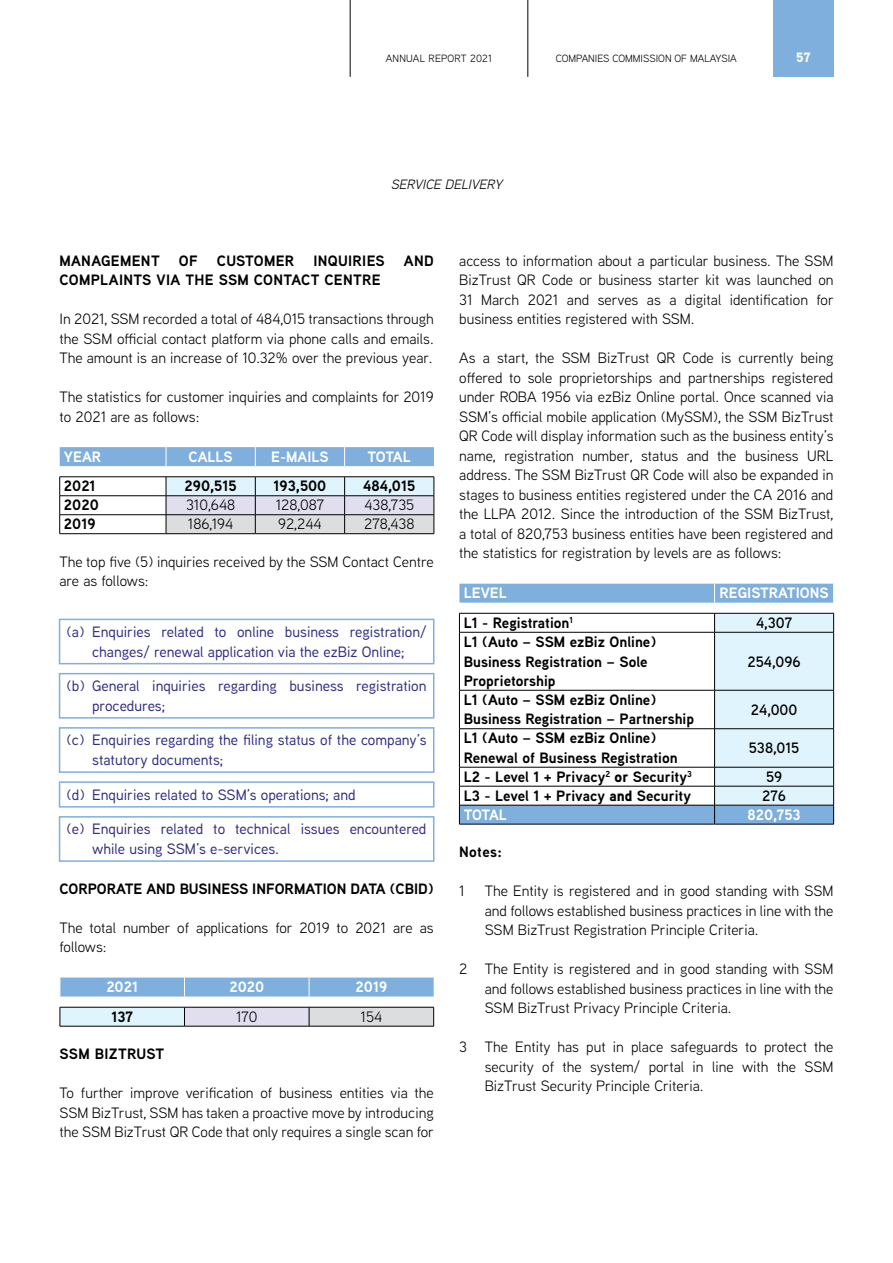
<style>
.page{position:relative;width:893px;height:1263px;background:#fff}
.page>*{position:absolute;margin:0;border:0;box-sizing:border-box;transform-origin:0 0}
.t1{font:15px/19.5px "Aaux Next";color:#000;text-align:justify}
.t2{font:500 15px/19.5px "Aaux Next";color:#2f2f80}
.t3{font:700 15px/19.5px "Aaux Next";color:#000}
.t4{font:700 15px "Aaux Next";letter-spacing:.02em;color:#000}
.t5{font:700 15px "Aaux Next";color:#fff}
.t6{font:600 15px "Aaux Next";color:#000}
.t7{font:italic 13.5px "Aaux Next";color:#000}
.t8{font:900 13.5px "Aaux Next";color:#fff}
.t9{font:10.5px "Aaux Next";color:#000}
.t10{font:10.5px "Aaux Next";letter-spacing:.02em;color:#000}
.s1{font-weight:900}
</style>
<div class="page">
<div style="left:773px;top:0;width:60px;height:77px;background:#7fafdd"></div>
<hr style="left:350px;top:0;width:1px;height:77px;background:#000">
<hr style="left:528px;top:0;width:1px;height:77px;background:#000">
<div style="left:60px;top:447px;width:374px;height:19px;background:#7fafdd"></div>
<hr style="left:60px;top:476px;width:106px;height:1px;background:#000">
<hr style="left:166px;top:476px;width:89px;height:1px;background:#000">
<hr style="left:255px;top:476px;width:90px;height:1px;background:#000">
<hr style="left:345px;top:476px;width:89px;height:1px;background:#000">
<svg style="left:59px;top:477px;width:376px;height:57px"></svg>
<hr style="left:166px;top:533px;width:89px;height:1px;background:#000">
<hr style="left:255px;top:533px;width:90px;height:1px;background:#000">
<hr style="left:345px;top:533px;width:89px;height:1px;background:#000">
<svg style="left:459px;top:584px;width:375px;height:29px;fill:#7fafdd"></svg>
<svg style="left:460px;top:631px;width:254px;height:174px"></svg>
<div style="left:459px;top:805px;width:256px;height:19px;background:#7fafdd"></div>
<svg style="left:714px;top:584px;width:1px;height:19px"></svg>
<svg style="left:833px;top:584px;width:1px;height:19px"></svg>
<hr style="left:459px;top:690px;width:256px;height:1px;background:#000">
<hr style="left:459px;top:805px;width:256px;height:1px;background:#000">
<svg style="left:714px;top:614px;width:120px;height:210px;background:#c9dfe9"></svg>
<hr style="left:459px;top:824px;width:256px;height:1px;background:#000">
<hr style="left:715px;top:824px;width:119px;height:1px;background:#000">
<hr style="left:459px;top:613px;width:256px;height:1px;background:#000">
<svg style="left:459px;top:613px;width:1px;height:19px"></svg>
<hr style="left:715px;top:613px;width:119px;height:1px;background:#000">
<hr style="left:459px;top:632px;width:256px;height:1px;background:#000">
<hr style="left:459px;top:632px;width:1px;height:58px;background:#000">
<hr style="left:715px;top:632px;width:119px;height:1px;background:#000">
<hr style="left:459px;top:690px;width:1px;height:38px;background:#000">
<hr style="left:459px;top:729px;width:1px;height:38px;background:#000">
<svg style="left:459px;top:768px;width:1px;height:56px"></svg>
<hr style="left:459px;top:728px;width:256px;height:1px;background:#000">
<hr style="left:715px;top:728px;width:119px;height:1px;background:#000">
<hr style="left:459px;top:767px;width:256px;height:1px;background:#000">
<hr style="left:715px;top:767px;width:119px;height:1px;background:#000">
<hr style="left:459px;top:786px;width:256px;height:1px;background:#000">
<hr style="left:715px;top:786px;width:119px;height:1px;background:#000">
<div style="left:60px;top:1007px;width:124px;height:19px;background:#dff4fc"></div>
<div style="left:184px;top:1007px;width:125px;height:19px;background:#e0deef"></div>
<div style="left:309px;top:1007px;width:125px;height:19px;background:#dcddde"></div>
<div style="left:60px;top:977px;width:374px;height:19px;background:#7fafdd"></div>
<svg style="left:60px;top:1008px;width:1px;height:18px"></svg>
<svg style="left:184px;top:1008px;width:1px;height:18px"></svg>
<hr style="left:60px;top:1007px;width:124px;height:1px;background:#000">
<hr style="left:184px;top:1007px;width:125px;height:1px;background:#000">
<hr style="left:309px;top:1007px;width:125px;height:1px;background:#000">
<svg style="left:309px;top:1007px;width:1px;height:19px"></svg>
<svg style="left:433px;top:1007px;width:1px;height:19px"></svg>
<hr style="left:60px;top:1026px;width:124px;height:1px;background:#000">
<hr style="left:184px;top:1026px;width:125px;height:1px;background:#000">
<hr style="left:309px;top:1026px;width:125px;height:1px;background:#000">
<div style="left:59px;top:619px;width:375px;height:45px;border:2px solid #7fafdd"></div>
<div style="left:59px;top:727px;width:375px;height:46px;border:2px solid #7fafdd"></div>
<div style="left:59px;top:781px;width:375px;height:27px;border:2px solid #7fafdd"></div>
<div style="left:59px;top:816px;width:375px;height:46px;border:2px solid #7fafdd"></div>
<div style="left:59px;top:673px;width:375px;height:46px;border:2px solid #7fafdd"></div>
<p class="t10" style="left:386px;top:52px;width:108px">ANNUAL REPORT 2021</p>
<p class="t9" style="left:556px;top:52px;width:183px">COMPANIES COMMISSION OF MALAYSIA</p>
<p class="t8" style="left:796px;top:47px;width:16px">57</p>
<p class="t7" style="left:391px;top:175px;width:117px">SERVICE DELIVERY</p>
<p class="t4" style="left:60px;top:250px;width:102px">MANAGEMENT</p>
<p class="t3" style="left:179px;top:250px;width:20px">OF</p>
<p class="t4" style="left:217px;top:250px;width:79px">CUSTOMER</p>
<p class="t4" style="left:313px;top:250px;width:73px">INQUIRIES</p>
<p class="t3" style="left:404px;top:250px;width:31px">AND</p>
<p class="t4" style="left:60px;top:269px;width:323px">COMPLAINTS VIA THE SSM CONTACT CENTRE</p>
<p class="t1" style="left:60px;top:309px;width:376px">In 2021, SSM recorded a total of 484,015 transactions through the SSM official contact platform via phone calls and emails.<br>The amount is an increase of 10.32% over the previous year.</p>
<p class="t1" style="left:60px;top:387px;width:376px">The statistics for customer inquiries and complaints for 2019 to 2021 are as follows:</p>
<p class="t5" style="left:64px;top:446px;width:39px">YEAR</p>
<p class="t5" style="left:189px;top:446px;width:46px">CALLS</p>
<p class="t5" style="left:271px;top:446px;width:59px">E-MAILS</p>
<p class="t5" style="left:368px;top:446px;width:45px">TOTAL</p>
<p class="t3" style="left:64px;top:476px;width:33px">2021</p>
<p class="t3" style="left:185px;top:476px;width:54px">290,515</p>
<p class="t3" style="left:274px;top:476px;width:54px">193,500</p>
<p class="t3" style="left:363px;top:476px;width:54px">484,015</p>
<p class="t3" style="left:64px;top:495px;width:36px">2020</p>
<p class="t1" style="left:186px;top:495px;width:51px">310,648</p>
<p class="t1" style="left:276px;top:495px;width:50px">128,087</p>
<p class="t1" style="left:364px;top:495px;width:51px">438,735</p>
<p class="t3" style="left:64px;top:514px;width:33px">2019</p>
<p class="t1" style="left:188px;top:514px;width:47px">186,194</p>
<p class="t1" style="left:278px;top:514px;width:45px">92,244</p>
<p class="t1" style="left:364px;top:514px;width:52px">278,438</p>
<p class="t1" style="left:60px;top:551px;width:376px">The top five (5) inquiries received by the SSM Contact Centre are as follows:</p>
<p class="t2" style="left:67px;top:622px;width:361px;text-align:center">(a) Enquiries related to online business registration/ changes/ renewal application via the ezBiz Online;</p>
<p class="t2" style="left:92px;top:676px;width:336px;text-indent:-26px">(b) General inquiries regarding business registration procedures;</p>
<p class="t2" style="left:92px;top:730px;width:336px;text-indent:-26px">(c) Enquiries regarding the filing status of the company’s statutory documents;</p>
<p class="t2" style="left:67px;top:784px;width:291px">(d) Enquiries related to SSM’s operations; and</p>
<p class="t2" style="left:92px;top:819px;width:336px;text-indent:-26px">(e) Enquiries related to technical issues encountered while using SSM’s e-services.</p>
<p class="t3" style="left:60px;top:878px;width:376px">CORPORATE AND BUSINESS INFORMATION DATA (CBID)</p>
<p class="t1" style="left:60px;top:917px;width:376px">The total number of applications for 2019 to 2021 are as follows:</p>
<p class="t5" style="left:106px;top:976px;width:33px">2021</p>
<p class="t5" style="left:229px;top:976px;width:36px">2020</p>
<p class="t5" style="left:356px;top:976px;width:33px">2019</p>
<p class="t3" style="left:111px;top:1007px;width:23px">137</p>
<p class="t1" style="left:236px;top:1006px;width:23px">170</p>
<p class="t1" style="left:360px;top:1006px;width:23px">154</p>
<p class="t4" style="left:60px;top:1043px;width:106px">SSM BIZTRUST</p>
<p class="t1" style="left:60px;top:1083px;width:376px">To further improve verification of business entities via the SSM BizTrust, SSM has taken a proactive move by introducing the SSM BizTrust QR Code that only requires a single scan for</p>
<p class="t1" style="left:459px;top:250px;width:376px">access to information about a particular business. The SSM BizTrust QR Code or business starter kit was launched on 31 March 2021 and serves as a digital identification for business entities registered with SSM.</p>
<p class="t1" style="left:459px;top:348px;width:376px">As a start, the SSM BizTrust QR Code is currently being offered to sole proprietorships and partnerships registered under ROBA 1956 via ezBiz Online portal. Once scanned via SSM’s official mobile application (MySSM), the SSM BizTrust QR Code will display information such as the business entity’s name, registration number, status and the business URL address. The SSM BizTrust QR Code will also be expanded in stages to business entities registered under the CA 2016 and the LLPA 2012. Since the introduction of the SSM BizTrust, a total of 820,753 business entities have been registered and the statistics for registration by levels are as follows:</p>
<p class="t5" style="left:464px;top:582px;width:45px">LEVEL</p>
<p class="t5" style="left:719px;top:582px;width:111px">REGISTRATIONS</p>
<p class="t3" style="left:464px;top:613px;width:111px">L1 - Registration<sup>1</sup></p>
<p class="t6" style="left:756px;top:612px;width:38px">4,307</p>
<p class="t3" style="left:464px;top:632px;width:194px">L1 (Auto – SSM ezBiz Online)<br>Business Registration – Sole<br>Proprietorship</p>
<p class="t6" style="left:747px;top:651px;width:55px">254,096</p>
<p class="t3" style="left:464px;top:690px;width:232px">L1 (Auto – SSM ezBiz Online)<br>Business Registration – Partnership</p>
<p class="t6" style="left:751px;top:699px;width:48px">24,000</p>
<p class="t3" style="left:464px;top:728px;width:216px">L1 (Auto – SSM ezBiz Online)<br>Renewal of Business Registration</p>
<p class="t6" style="left:749px;top:738px;width:52px">538,015</p>
<p class="t3" style="left:464px;top:767px;width:230px">L2 - Level 1 + Privacy<sup>2</sup> <span class="s1">or</span> Security<sup>3</sup></p>
<p class="t6" style="left:766px;top:766px;width:18px">59</p>
<p class="t3" style="left:464px;top:786px;width:229px">L3 - Level 1 + Privacy <span class="s1">and</span> Security</p>
<p class="t6" style="left:762px;top:785px;width:25px">276</p>
<p class="t5" style="left:464px;top:804px;width:45px">TOTAL</p>
<p class="t5" style="left:747px;top:804px;width:55px">820,753</p>
<p class="t3" style="left:459px;top:842px;width:44px">Notes:</p>
<p class="t1" style="left:459px;top:881px;width:7px">1</p>
<p class="t1" style="left:485px;top:881px;width:350px">The Entity is registered and in good standing with SSM and follows established business practices in line with the SSM BizTrust Registration Principle Criteria.</p>
<p class="t1" style="left:485px;top:959px;width:350px;text-indent:-26px">2 The Entity is registered and in good standing with SSM and follows established business practices in line with the SSM BizTrust Privacy Principle Criteria.</p>
<p class="t1" style="left:485px;top:1037px;width:350px;text-indent:-26px">3 The Entity has put in place safeguards to protect the security of the system/ portal in line with the SSM BizTrust Security Principle Criteria.</p>
</div>
